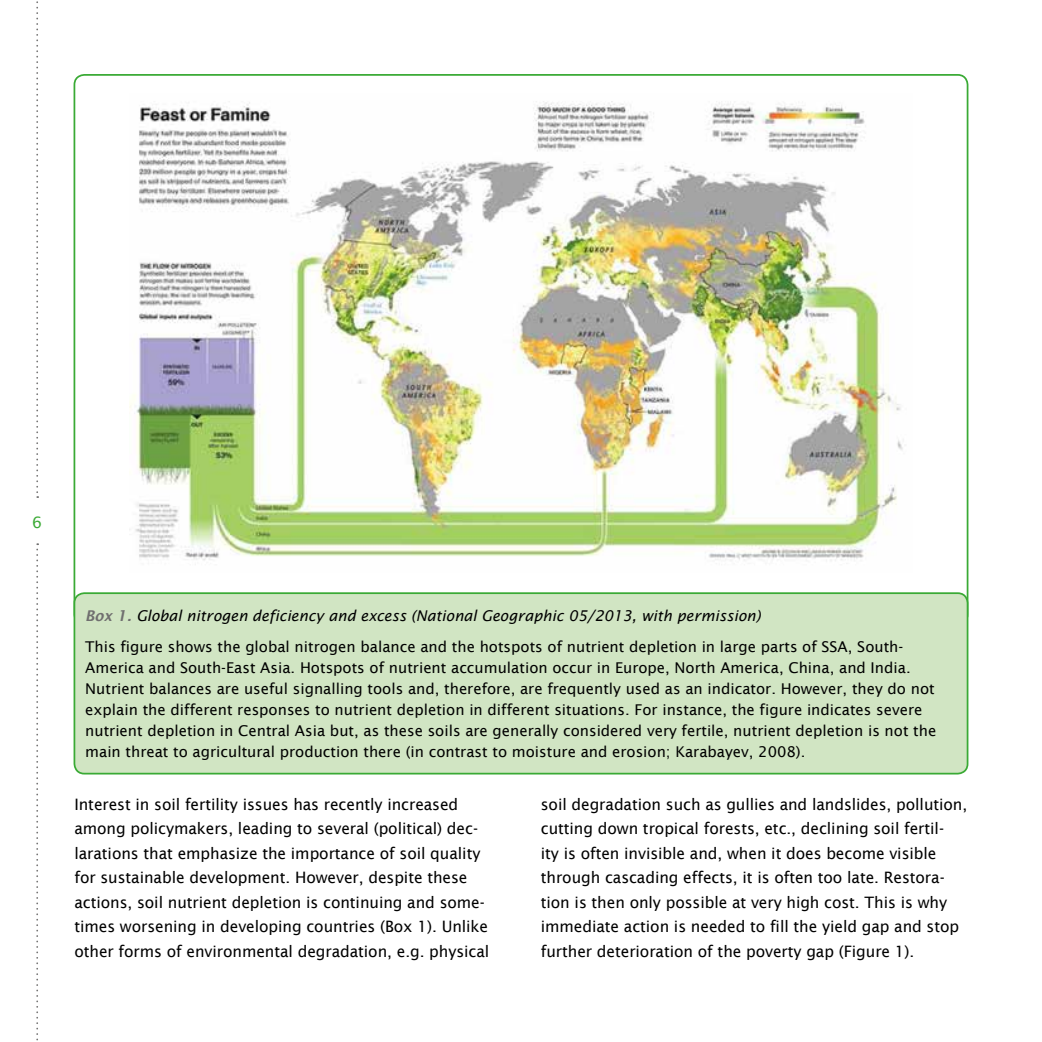
<style>
.page{position:relative;width:1042px;height:1042px;background:#fff}
.page>*{position:absolute;margin:0;border:0;box-sizing:border-box;transform-origin:0 0}
.t1{font:15.75px/24.5px "Lucida Sans";letter-spacing:-.005em;color:#000}
.t2{font:15.75px "Lucida Sans";color:#3aaa35}
.t3{font:14.88px/21px "Lucida Sans";color:#000}
.s1{font-weight:600;font-style:italic;color:#706f6f}
.s2{font-style:italic}
</style>
<div class="page">
<svg style="left:36px;top:1px;width:2px;height:497px"></svg>
<svg style="left:36px;top:543px;width:2px;height:498px"></svg>
<img style="left:130px;top:101px;width:773px;height:460px">
<div style="left:74px;top:593px;width:893px;height:180px;background:#d1e5c3;border-radius:10px"></div>
<div style="left:74px;top:592px;width:894px;height:182px;border:2px solid #3aaa35;border-radius:10px"></div>
<p class="t2" style="left:32px;top:513px;width:11px">6</p>
<p class="t3" style="left:85px;top:600px;width:819px;line-height:31.5px"><span class="s1">Box 1.</span> <span class="s2">Global nitrogen deficiency and excess (National Geographic 05/2013, with permission)<br></span>This figure shows the global nitrogen balance and the hotspots of nutrient depletion in large parts of SSA, South-</p>
<p class="t3" style="left:85px;top:657px;width:852px">America and South-East Asia. Hotspots of nutrient accumulation occur in Europe, North America, China, and India.<br>Nutrient balances are useful signalling tools and, therefore, are frequently used as an indicator. However, they do not explain the different responses to nutrient depletion in different situations. For instance, the figure indicates severe nutrient depletion in Central Asia but, as these soils are generally considered very fertile, nutrient depletion is not the main threat to agricultural production there (in contrast to moisture and erosion; Karabayev, 2008).</p>
<p class="t1" style="left:74px;top:792px;width:416px">Interest in soil fertility issues has recently increased among policymakers, leading to several (political) dec&shy;larations that emphasize the importance of soil quality for sustainable development. However, despite these actions, soil nutrient depletion is continuing and some&shy;times worsening in developing countries (Box 1). Unlike other forms of environmental degradation, e.g. physical</p>
<p class="t1" style="left:541px;top:792px;width:428px">soil degradation such as gullies and landslides, pollution, cutting down tropical forests, etc., declining soil fertil-<br>ity is often invisible and, when it does become visible through cascading effects, it is often too late. Restora&shy;tion is then only possible at very high cost. This is why immediate action is needed to fill the yield gap and stop further deterioration of the poverty gap (Figure 1).</p>
</div>
